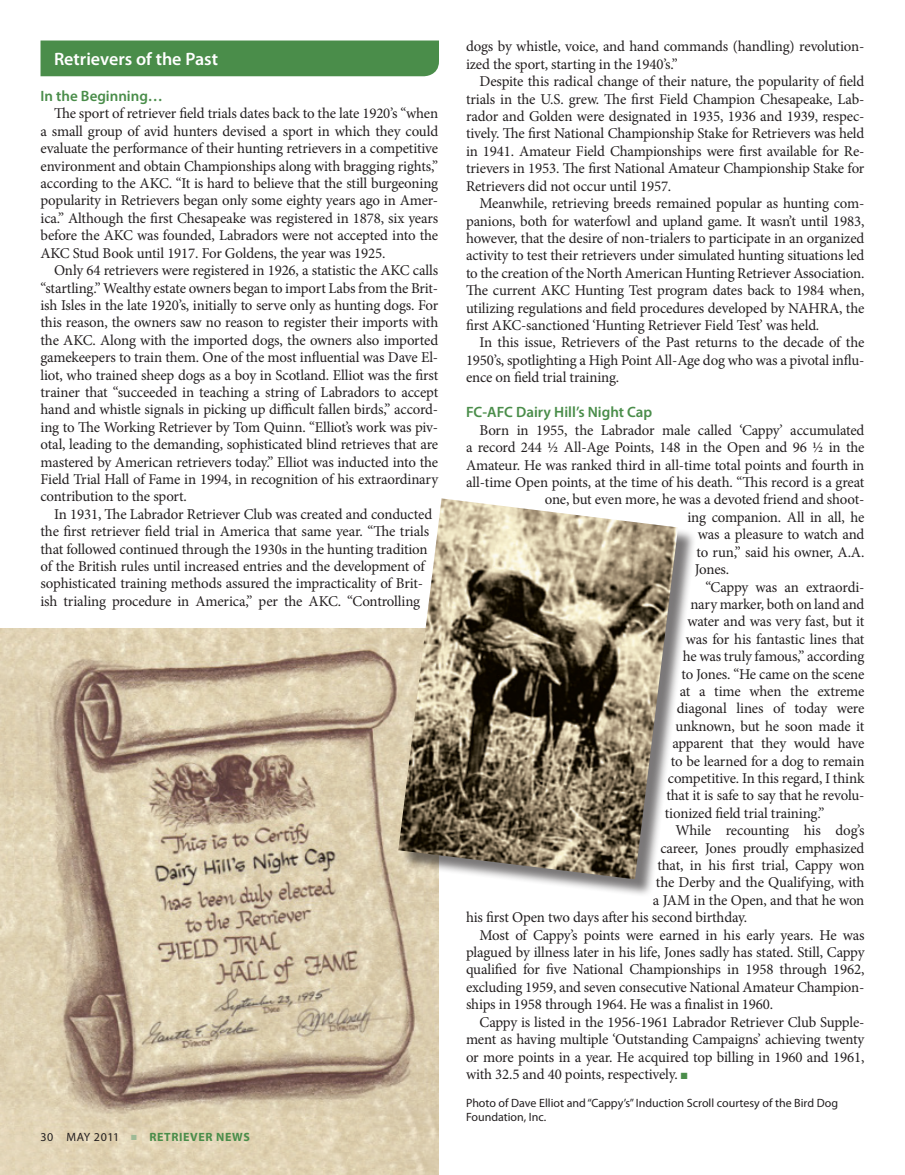
<style>
.page{position:relative;width:905px;height:1175px;background:#fff}
.page>*{position:absolute;margin:0;border:0;box-sizing:border-box;transform-origin:0 0}
.t1{font:600 18px "Myriad Pro";color:#fff}
.Body_Text{font:15px/17.4px "Minion Pro";letter-spacing:-.01em;color:#231f20;text-align:justify}
.Sub_Heading{font:600 15px "Myriad Pro";color:#4a8d4a}
.t2{font:12px/14.4px "Myriad Pro";color:#231f20}
.t3{font:700 12px "Myriad Pro";letter-spacing:.05em;color:#4a8d4a}
.s1{font-weight:400;color:#231f20}
.s2{color:#9fba96}
.s3{color:#4a8d4a}
</style>
<div class="page">
<div style="left:40px;top:40px;width:399px;height:36px;background:#4a8d4a"></div>
<img style="left:0;top:628px;width:439px;height:546px">
<div style="left:401px;top:501px;width:295px;height:396px;background:#231f20;opacity:.6"></div>
<img style="left:398px;top:498px;width:280px;height:381px">
<p class="t1" style="left:54px;top:48px;width:165px">Retrievers of the Past</p>
<p class="Sub_Heading" style="left:40px;top:86px;width:124px">In the Beginning…</p>
<p class="Body_Text" style="left:40px;top:105px;width:399px;text-indent:14px">The sport of retriever field trials dates back to the late 1920’s “when a small group of avid hunters devised a sport in which they could evaluate the performance of their hunting retrievers in a competitive environment and obtain Championships along with bragging rights,” according to the AKC. “It is hard to believe that the still burgeoning popularity in Retrievers began only some eighty years ago in Amer&shy;ica.” Although the first Chesapeake was registered in 1878, six years before the AKC was founded, Labradors were not accepted into the AKC Stud Book until 1917. For Goldens, the year was 1925.</p>
<p class="Body_Text" style="left:40px;top:262px;width:399px;text-indent:14px">Only 64 retrievers were registered in 1926, a statistic the AKC calls “startling.” Wealthy estate owners began to import Labs from the Brit&shy;ish Isles in the late 1920’s, initially to serve only as hunting dogs. For this reason, the owners saw no reason to register their imports with the AKC. Along with the imported dogs, the owners also imported gamekeepers to train them. One of the most influential was Dave El&shy;liot, who trained sheep dogs as a boy in Scotland. Elliot was the first trainer that “succeeded in teaching a string of Labradors to accept hand and whistle signals in picking up difficult fallen birds,” accord&shy;ing to The Working Retriever by Tom Quinn. “Elliot’s work was piv&shy;otal, leading to the demanding, sophisticated blind retrieves that are mastered by American retrievers today.” Elliot was inducted into the Field Trial Hall of Fame in 1994, in recognition of his extraordinary contribution to the sport.</p>
<p class="Body_Text" style="left:40px;top:505px;width:393px;text-align:left;text-indent:14px">In 1931, The Labrador Retriever Club was created and conducted the first retriever field trial in America that same year. “The trials that followed continued through the 1930s in the hunting tradition of the British rules until increased entries and the development of sophisticated training methods assured the impracticality of Brit&shy;ish trialing procedure in America,” per the AKC. “Controlling</p>
<p class="t3" style="left:40px;top:1128px;width:211px"><span class="s1">30 MAY 2011</span> <span class="s2">■</span> RETRIEVER NEWS</p>
<p class="Body_Text" style="left:466px;top:38px;width:400px">dogs by whistle, voice, and hand commands (handling) revolution&shy;ized the sport, starting in the 1940’s.”</p>
<p class="Body_Text" style="left:466px;top:73px;width:400px;text-indent:14px">Despite this radical change of their nature, the popularity of field trials in the U.S. grew. The first Field Champion Chesapeake, Lab&shy;rador and Golden were designated in 1935, 1936 and 1939, respec&shy;tively. The first National Championship Stake for Retrievers was held in 1941. Amateur Field Championships were first available for Re&shy;trievers in 1953. The first National Amateur Championship Stake for Retrievers did not occur until 1957.</p>
<p class="Body_Text" style="left:466px;top:195px;width:400px;text-indent:14px">Meanwhile, retrieving breeds remained popular as hunting com&shy;panions, both for waterfowl and upland game. It wasn’t until 1983, however, that the desire of non-trialers to participate in an organized activity to test their retrievers under simulated hunting situations led to the creation of the North American Hunting Retriever Association.<br>The current AKC Hunting Test program dates back to 1984 when, utilizing regulations and field procedures developed by NAHRA, the first AKC-sanctioned ‘Hunting Retriever Field Test’ was held.</p>
<p class="Body_Text" style="left:466px;top:334px;width:400px;text-indent:14px">In this issue, Retrievers of the Past returns to the decade of the 1950’s, spotlighting a High Point All-Age dog who was a pivotal influ&shy;ence on field trial training.</p>
<p class="Sub_Heading" style="left:466px;top:403px;width:188px">FC-AFC Dairy Hill’s Night Cap</p>
<p class="Body_Text" style="left:479px;top:421px;width:386px">Born in 1955, the Labrador male called ‘Cappy’ accumulated</p>
<p class="Body_Text" style="left:466px;top:439px;width:400px">a record 244 ½ All-Age Points, 148 in the Open and 96 ½ in the</p>
<p class="Body_Text" style="left:466px;top:456px;width:400px">Amateur. He was ranked third in all-time total points and fourth in</p>
<p class="Body_Text" style="left:466px;top:473px;width:400px">all-time Open points, at the time of his death. “This record is a great</p>
<p class="Body_Text" style="left:544px;top:491px;width:321px">one, but even more, he was a devoted friend and shoot-</p>
<p class="Body_Text" style="left:687px;top:508px;width:179px">ing companion. All in all, he</p>
<p class="Body_Text" style="left:698px;top:526px;width:168px">was a pleasure to watch and</p>
<p class="Body_Text" style="left:696px;top:543px;width:169px">to run,” said his owner, A.A.</p>
<p class="Body_Text" style="left:694px;top:560px;width:36px">Jones.</p>
<p class="Body_Text" style="left:705px;top:578px;width:161px">“Cappy was an extraordi-</p>
<p class="Body_Text" style="left:690px;top:595px;width:176px">nary marker, both on land and</p>
<p class="Body_Text" style="left:687px;top:613px;width:178px">water and was very fast, but it</p>
<p class="Body_Text" style="left:686px;top:630px;width:180px">was for his fantastic lines that</p>
<p class="Body_Text" style="left:682px;top:647px;width:183px">he was truly famous,” according</p>
<p class="Body_Text" style="left:681px;top:665px;width:184px">to Jones. “He came on the scene</p>
<p class="Body_Text" style="left:680px;top:682px;width:186px">at a time when the extreme</p>
<p class="Body_Text" style="left:676px;top:700px;width:189px">diagonal lines of today were</p>
<p class="Body_Text" style="left:675px;top:717px;width:190px">unknown, but he soon made it</p>
<p class="Body_Text" style="left:672px;top:734px;width:193px">apparent that they would have</p>
<p class="Body_Text" style="left:670px;top:752px;width:195px">to be learned for a dog to remain</p>
<p class="Body_Text" style="left:668px;top:769px;width:198px">competitive. In this regard, I think</p>
<p class="Body_Text" style="left:666px;top:787px;width:200px">that it is safe to say that he revolu-</p>
<p class="Body_Text" style="left:664px;top:804px;width:161px">tionized field trial training.”</p>
<p class="Body_Text" style="left:675px;top:821px;width:191px">While recounting his dog’s</p>
<p class="Body_Text" style="left:660px;top:839px;width:205px">career, Jones proudly emphasized</p>
<p class="Body_Text" style="left:657px;top:856px;width:209px">that, in his first trial, Cappy won</p>
<p class="Body_Text" style="left:656px;top:874px;width:210px">the Derby and the Qualifying, with</p>
<p class="Body_Text" style="left:652px;top:891px;width:213px">a JAM in the Open, and that he won</p>
<p class="Body_Text" style="left:466px;top:908px;width:283px">his first Open two days after his second birthday.</p>
<p class="Body_Text" style="left:466px;top:926px;width:400px;text-indent:14px">Most of Cappy’s points were earned in his early years. He was plagued by illness later in his life, Jones sadly has stated. Still, Cappy qualified for five National Championships in 1958 through 1962, excluding 1959, and seven consecutive National Amateur Champion&shy;ships in 1958 through 1964. He was a finalist in 1960.</p>
<p class="Body_Text" style="left:466px;top:1013px;width:400px;text-indent:14px">Cappy is listed in the 1956-1961 Labrador Retriever Club Supple&shy;ment as having multiple ‘Outstanding Campaigns’ achieving twenty or more points in a year. He acquired top billing in 1960 and 1961, with 32.5 and 40 points, respectively. <span class="s3">■</span></p>
<p class="t2" style="left:466px;top:1095px;width:373px">Photo of Dave Elliot and “Cappy’s” Induction Scroll courtesy of the Bird Dog<br>Foundation, Inc.</p>
</div>
